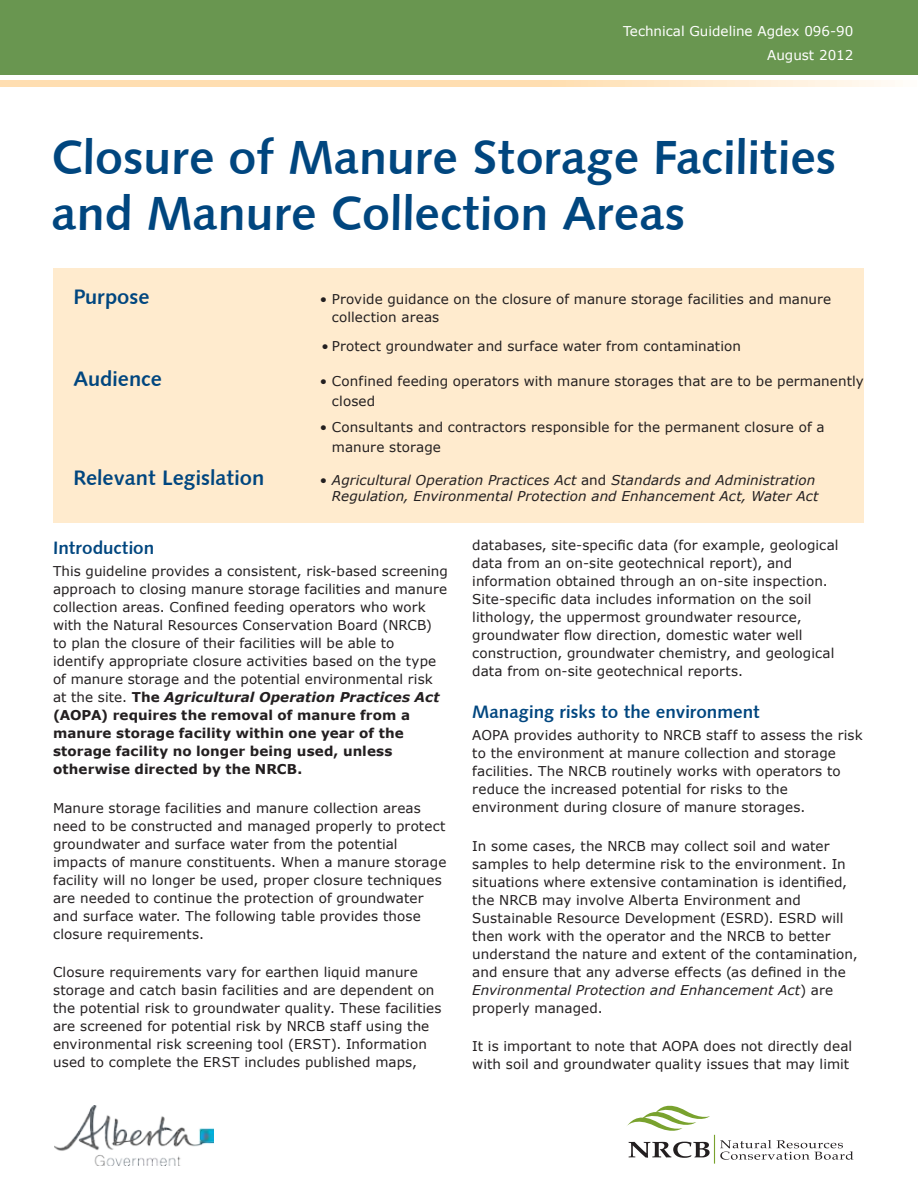
<style>
.page{position:relative;width:918px;height:1185px;background:#fff}
.page>*{position:absolute;margin:0;border:0;box-sizing:border-box;transform-origin:0 0}
.t1{font:48px/55.5px "Humanist 531 BT Bold A";color:#00467f}
.t2{font:21px "Humanist 531 BT Bold A";color:#00467f}
.t3{font:18px "Humanist 531 BT Bold A";color:#00467f}
.t4{font:13.5px/18px "Verdana";letter-spacing:.005em;color:#231f20}
.t5{font:italic 13.5px/16.5px "Verdana";letter-spacing:.005em;color:#231f20;text-align:right}
.t6{font:13.5px/24px "Verdana";color:#fff;text-align:right}
.s1{font-style:normal}
.s2{font-weight:700}
.s3{font-weight:700;font-style:italic}
.s4{font-style:italic}
</style>
<div class="page">
<div style="left:0;top:0;width:917px;height:74px;background:#699650"></div>
<svg style="left:0;top:81px;width:895px;height:6px;background:#ffe3bd"></svg>
<svg style="left:627px;top:1105px;width:226px;height:58px"></svg>
<img style="left:55px;top:1105px;width:158px;height:60px">
<div style="left:53px;top:269px;width:810px;height:254px;background:#ffebce"></div>
<p class="t6" style="left:622px;top:18px;width:232px">Technical Guideline Agdex 096-90<br>August 2012</p>
<h1 class="t1" style="left:52px;top:129px;width:785px">Closure of Manure Storage Facilities and Manure Collection Areas</h1>
<p class="t2" style="left:74px;top:284px;width:77px">Purpose</p>
<p class="t4" style="left:332px;top:290px;width:500px;text-indent:-12px">• Provide guidance on the closure of manure storage facilities and manure collection areas</p>
<p class="t4" style="left:321px;top:336px;width:421px">• Protect groundwater and surface water from contamination</p>
<p class="t2" style="left:74px;top:366px;width:90px">Audience</p>
<p class="t4" style="left:332px;top:371px;width:533px;line-height:19.5px;text-indent:-12px">• Confined feeding operators with manure storages that are to be permanently closed</p>
<p class="t4" style="left:332px;top:417px;width:494px;line-height:19.5px;text-indent:-12px">• Consultants and contractors responsible for the permanent closure of a manure storage</p>
<p class="t2" style="left:74px;top:464px;width:192px">Relevant Legislation</p>
<p class="t5" style="left:320px;top:471px;width:500px"><span class="s1">•</span> Agricultural Operation Practices Act <span class="s1">and</span> Standards and Administration<br>Regulation, Environmental Protection and Enhancement Act, Water Act</p>
<p class="t3" style="left:53px;top:536px;width:103px">Introduction</p>
<p class="t4" style="left:53px;top:561px;width:396px">This guideline provides a consistent, risk-based screening approach to closing manure storage facilities and manure collection areas. Confined feeding operators who work with the Natural Resources Conservation Board (NRCB) to plan the closure of their facilities will be able to identify appropriate closure activities based on the type of manure storage and the potential environmental risk at the site. <span class="s2">The</span> <span class="s3">Agricultural Operation Practices Act </span><span class="s2">(AOPA) requires the removal of manure from a manure storage facility within one year of the storage facility no longer being used, unless otherwise directed by the NRCB.</span></p>
<p class="t4" style="left:53px;top:798px;width:394px">Manure storage facilities and manure collection areas need to be constructed and managed properly to protect groundwater and surface water from the potential impacts of manure constituents. When a manure storage facility will no longer be used, proper closure techniques are needed to continue the protection of groundwater and surface water. The following table provides those closure requirements.</p>
<p class="t4" style="left:53px;top:962px;width:390px">Closure requirements vary for earthen liquid manure storage and catch basin facilities and are dependent on the potential risk to groundwater quality. These facilities are screened for potential risk by NRCB staff using the environmental risk screening tool (ERST). Information used to complete the ERST includes published maps,</p>
<p class="t4" style="left:472px;top:535px;width:367px">databases, site-specific data (for example, geological data from an on-site geotechnical report), and information obtained through an on-site inspection.<br>Site-specific data includes information on the soil lithology, the uppermost groundwater resource, groundwater flow direction, domestic water well construction, groundwater chemistry, and geological data from on-site geotechnical reports.</p>
<p class="t3" style="left:472px;top:700px;width:289px">Managing risks to the environment</p>
<p class="t4" style="left:472px;top:725px;width:391px">AOPA provides authority to NRCB staff to assess the risk to the environment at manure collection and storage facilities. The NRCB routinely works with operators to reduce the increased potential for risks to the environment during closure of manure storages.</p>
<p class="t4" style="left:472px;top:836px;width:387px">In some cases, the NRCB may collect soil and water samples to help determine risk to the environment. In situations where extensive contamination is identified, the NRCB may involve Alberta Environment and Sustainable Resource Development (ESRD). ESRD will then work with the operator and the NRCB to better understand the nature and extent of the contamination, and ensure that any adverse effects (as defined in the <span class="s4">Environmental Protection and Enhancement Act</span>) are properly managed.</p>
<p class="t4" style="left:472px;top:1036px;width:381px">It is important to note that AOPA does not directly deal with soil and groundwater quality issues that may limit</p>
</div>
